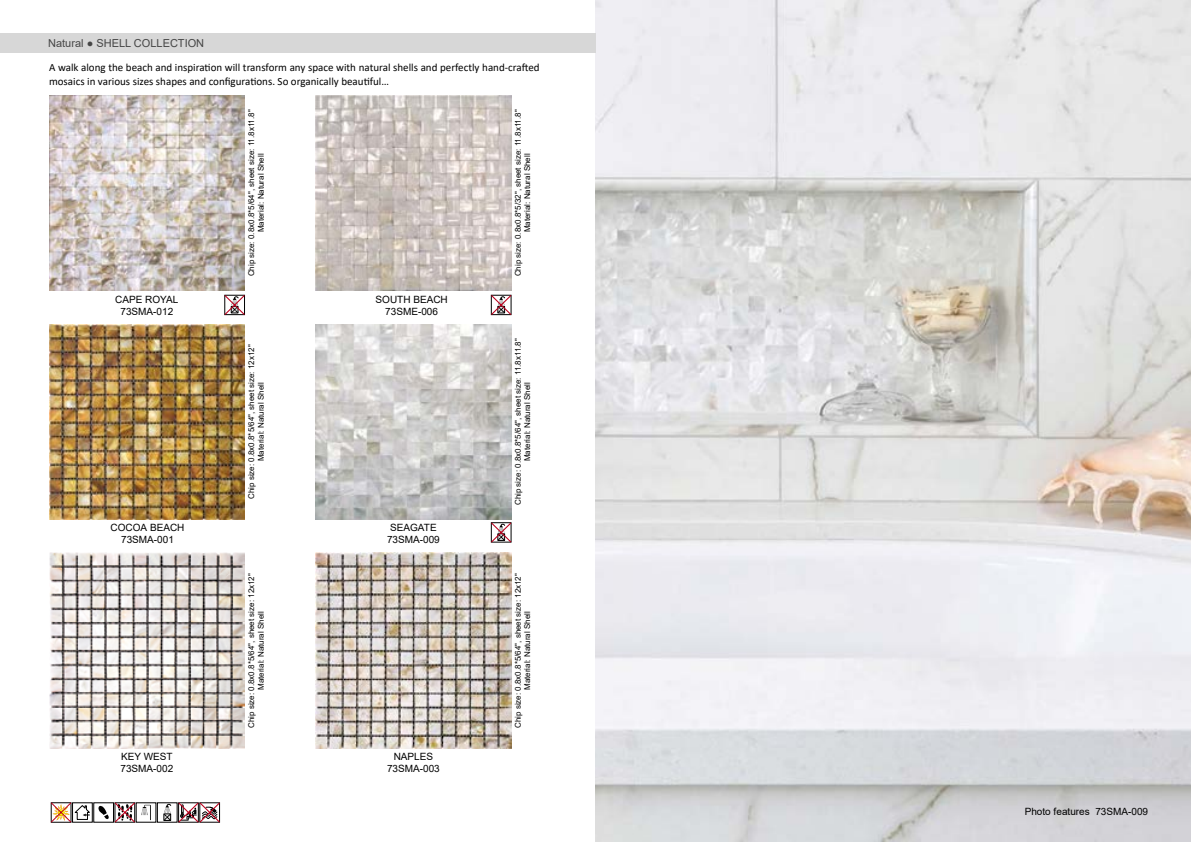
<style>
.page{position:relative;width:1191px;height:842px;background:#fff}
.page>*{position:absolute;margin:0;border:0;box-sizing:border-box;transform-origin:0 0}
.t1{font:11px/13.2px "Calibri";color:#000}
.t2{font:11px "Arial";color:#464646}
.t3{font:10px/12px "Arial";color:#000;text-align:center}
.t4{font:8px/9.6px "Arial";color:#000;text-align:center}
.s1{font-style:inherit}
</style>
<div class="page">
<svg style="left:50px;top:802px;width:41px;height:21px"></svg>
<div style="left:157px;top:803px;width:20px;height:19px;border:1px solid #000"></div>
<svg style="left:163px;top:802px;width:58px;height:21px"></svg>
<svg style="left:98px;top:802px;width:53px;height:21px"></svg>
<svg style="left:224px;top:294px;width:21px;height:22px"></svg>
<svg style="left:490px;top:294px;width:22px;height:22px"></svg>
<svg style="left:490px;top:522px;width:22px;height:21px"></svg>
<img style="left:49px;top:553px;width:196px;height:195px">
<img style="left:315px;top:553px;width:196px;height:195px">
<img style="left:49px;top:324px;width:196px;height:196px">
<img style="left:315px;top:324px;width:196px;height:196px">
<img style="left:315px;top:95px;width:196px;height:196px">
<img style="left:49px;top:95px;width:196px;height:196px">
<img style="left:595px;top:0;width:596px;height:842px">
<div style="left:0;top:33px;width:595px;height:20px;background:#d7d7d7"></div>
<h1 class="t2" style="left:48px;top:36px;width:158px">Natural ● SHELL COLLECTION</h1>
<h1 class="t1" style="left:49px;top:61px;width:492px">A walk along the beach and inspiration will transform any space with natural shells and perfectly hand-crafted mosaics in various sizes shapes and configurations. So organically beautiful…</h1>
<p class="t4" style="left:246px;top:276px;width:168px;rotate:-90deg">Chip size: 0.8x0.8*5/64ʺ, sheet size: 11.8x11.8ʺ<br>Material: Natural Shell</p>
<p class="t4" style="left:513px;top:276px;width:168px;rotate:-90deg">Chip size: 0.8x0.8*5/32ʺ, sheet size: 11.8x11.8ʺ<br>Material: Natural Shell</p>
<p class="t3" style="left:115px;top:293px;width:65px">CAPE ROYAL<br><span class="s1">73SMA</span>-012</p>
<p class="t3" style="left:375px;top:293px;width:74px">SOUTH BEACH<br><span class="s1">73</span>SME-006</p>
<p class="t4" style="left:246px;top:499px;width:156px;rotate:-90deg">Chip size: 0.8x0.8*5/64ʺ, sheet size: 12x12ʺ<br>Material: Natural Shell</p>
<p class="t4" style="left:513px;top:505px;width:168px;rotate:-90deg">Chip size: 0.8x0.8*5/64ʺ, sheet size: 11.8x11.8ʺ<br>Material: Natural Shell</p>
<p class="t3" style="left:111px;top:522px;width:75px">COCOA BEACH<br><span class="s1">73SMA</span>-001</p>
<p class="t3" style="left:387px;top:522px;width:54px">SEAGATE<br><span class="s1">73SMA</span>-009</p>
<p class="t4" style="left:246px;top:728px;width:156px;rotate:-90deg">Chip size: 0.8x0.8*5/64ʺ, sheet size: 12x12ʺ<br>Material: Natural Shell</p>
<p class="t4" style="left:513px;top:728px;width:156px;rotate:-90deg">Chip size: 0.8x0.8*5/64ʺ, sheet size: 12x12ʺ<br>Material: Natural Shell</p>
<p class="t3" style="left:120px;top:751px;width:54px;text-align:left">KEY WEST<br><span class="s1">73SMA</span>-002</p>
<p class="t3" style="left:387px;top:751px;width:54px">NAPLES<br><span class="s1">73SMA</span>-003</p>
<p class="t3" style="left:1024px;top:806px;width:125px">Photo features <span class="s1">73</span>SMA-009</p>
</div>
